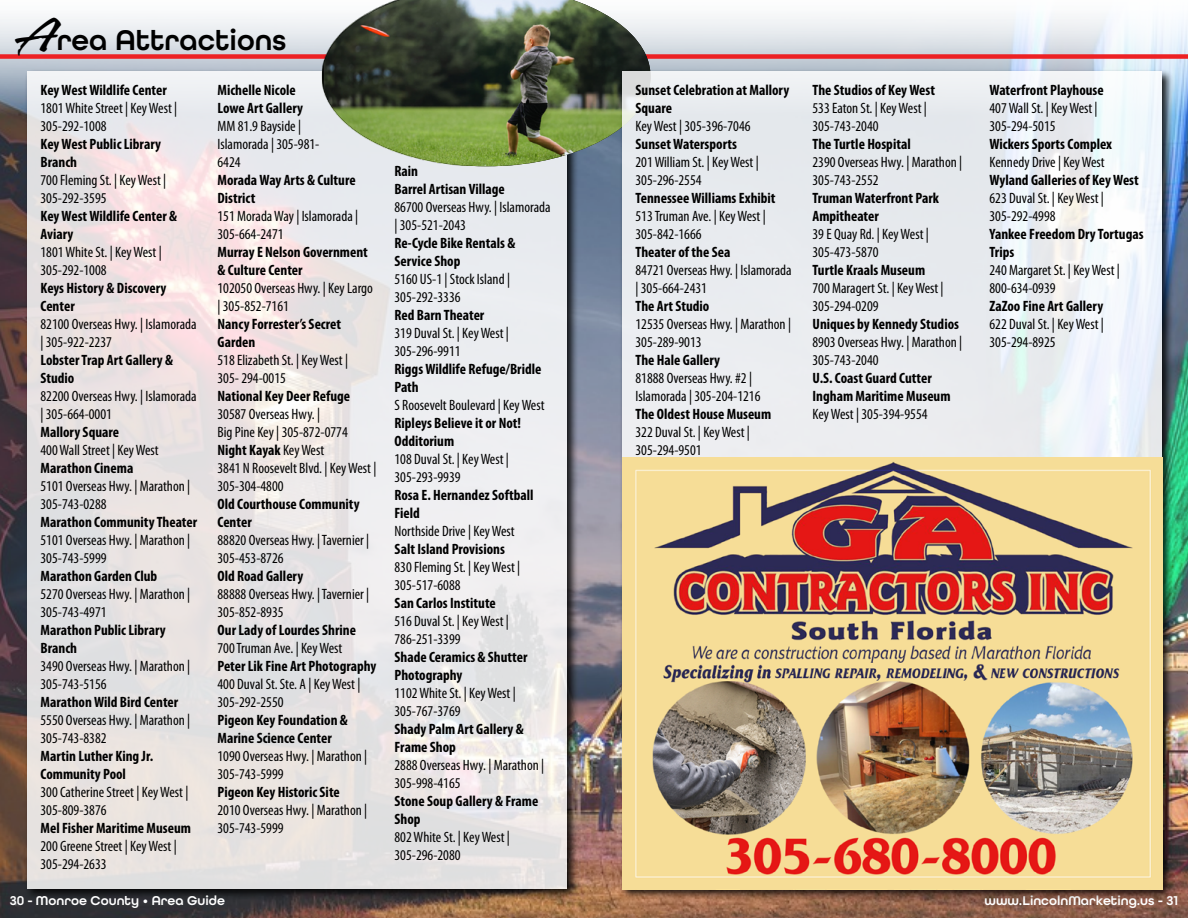
<style>
.page{position:relative;width:1188px;height:918px;background:#fff}
.page>*{position:absolute;margin:0;border:0;box-sizing:border-box;transform-origin:0 0}
.t1{font:600 30px "All Round Gothic";color:#000}
.t2{font:condensed 15px/18px "Myriad Pro";color:#000}
.t3{font:700 condensed 15px/18px "Myriad Pro";color:#000}
.t4{font:600 13.5px "All Round Gothic";color:#fff}
.s1{font-family:"Lambo Hmk";font-weight:700;font-size:45px}
.s2{font-weight:700}
</style>
<div class="page">
<img style="left:0;top:16px;width:1188px;height:902px">
<img style="left:25px;top:69px;width:554px;height:831px">
<svg style="left:27px;top:71px;width:540px;height:817px;background:#e9e6e6"></svg>
<div style="left:0;top:54px;width:1188px;height:5px;background:#ed2124"></div>
<img style="left:324px;top:0;width:327px;height:166px">
<img style="left:620px;top:69px;width:554px;height:831px">
<div style="left:622px;top:71px;width:540px;height:817px;background:linear-gradient(to right,#e7e9ec,#eef2f6)"></div>
<img style="left:622px;top:457px;width:540px;height:432px">
<h1 class="t1" style="left:14px;top:22px;width:275px"><span class="s1">A</span>rea Attractions</h1>
<p class="t3" style="left:40px;top:80px;width:128px">Key West Wildlife Center</p>
<p class="t2" style="left:40px;top:99px;width:138px">1801 White Street | Key West |<br>305-292-1008</p>
<p class="t3" style="left:40px;top:134px;width:122px">Key West Public Library<br>Branch</p>
<p class="t2" style="left:40px;top:171px;width:127px">700 Fleming St. | Key West |<br>305-292-3595</p>
<p class="t3" style="left:40px;top:206px;width:138px">Key West Wildlife Center &amp;<br>Aviary</p>
<p class="t2" style="left:40px;top:243px;width:123px">1801 White St. | Key West |<br>305-292-1008</p>
<p class="t3" style="left:40px;top:278px;width:127px">Keys History &amp; Discovery<br>Center</p>
<p class="t2" style="left:40px;top:315px;width:158px">82100 Overseas Hwy. | Islamorada | 305-922-2237</p>
<p class="t3" style="left:40px;top:350px;width:134px">Lobster Trap Art Gallery &amp;<br>Studio</p>
<p class="t2" style="left:40px;top:387px;width:158px">82200 Overseas Hwy. | Islamorada | 305-664-0001</p>
<p class="t3" style="left:40px;top:422px;width:80px">Mallory Square</p>
<p class="t2" style="left:40px;top:441px;width:120px">400 Wall Street | Key West</p>
<p class="t3" style="left:40px;top:458px;width:94px">Marathon Cinema</p>
<p class="t2" style="left:40px;top:477px;width:151px">5101 Overseas Hwy. | Marathon |<br>305-743-0288</p>
<p class="t3" style="left:40px;top:512px;width:158px">Marathon Community Theater</p>
<p class="t2" style="left:40px;top:531px;width:151px">5101 Overseas Hwy. | Marathon |<br>305-743-5999</p>
<p class="t3" style="left:40px;top:566px;width:118px">Marathon Garden Club</p>
<p class="t2" style="left:40px;top:585px;width:151px">5270 Overseas Hwy. | Marathon |<br>305-743-4971</p>
<p class="t3" style="left:40px;top:620px;width:127px">Marathon Public Library<br>Branch</p>
<p class="t2" style="left:40px;top:657px;width:151px">3490 Overseas Hwy. | Marathon |<br>305-743-5156</p>
<p class="t3" style="left:40px;top:692px;width:139px">Marathon Wild Bird Center</p>
<p class="t2" style="left:40px;top:711px;width:151px">5550 Overseas Hwy. | Marathon |<br>305-743-8382</p>
<p class="t3" style="left:40px;top:746px;width:114px">Martin Luther King Jr.<br>Community Pool</p>
<p class="t2" style="left:40px;top:783px;width:149px">300 Catherine Street | Key West |<br>305-809-3876</p>
<p class="t3" style="left:40px;top:818px;width:152px">Mel Fisher Maritime Museum</p>
<p class="t2" style="left:40px;top:837px;width:138px">200 Greene Street | Key West |<br>305-294-2633</p>
<p class="t3" style="left:218px;top:80px;width:87px">Michelle Nicole<br>Lowe Art Gallery</p>
<p class="t2" style="left:218px;top:117px;width:103px">MM 81.9 Bayside |<br>Islamorada | 305-981-<br>6424</p>
<p class="t3" style="left:218px;top:170px;width:140px">Morada Way Arts &amp; Culture<br>District</p>
<p class="t2" style="left:218px;top:207px;width:142px">151 Morada Way | Islamorada |<br>305-664-2471</p>
<p class="t3" style="left:218px;top:242px;width:152px">Murray E Nelson Government &amp; Culture Center</p>
<p class="t2" style="left:218px;top:279px;width:157px">102050 Overseas Hwy. | Key Largo | 305-852-7161</p>
<p class="t3" style="left:218px;top:314px;width:125px">Nancy Forrester’s Secret<br>Garden</p>
<p class="t2" style="left:218px;top:351px;width:132px">518 Elizabeth St. | Key West |<br>305- 294-0015</p>
<p class="t3" style="left:218px;top:386px;width:134px">National Key Deer Refuge</p>
<p class="t2" style="left:218px;top:405px;width:160px">30587 Overseas Hwy. |<br>Big Pine Key | 305-872-0774<br><span class="s2">Night Kayak</span> Key West<br>3841 N Roosevelt Blvd. | Key West |<br>305-304-4800</p>
<p class="t3" style="left:218px;top:494px;width:144px">Old Courthouse Community<br>Center</p>
<p class="t2" style="left:218px;top:531px;width:153px">88820 Overseas Hwy. | Tavernier |<br>305-453-8726</p>
<p class="t3" style="left:218px;top:566px;width:87px">Old Road Gallery</p>
<p class="t2" style="left:218px;top:585px;width:153px">88888 Overseas Hwy. | Tavernier |<br>305-852-8935</p>
<p class="t3" style="left:218px;top:620px;width:140px">Our Lady of Lourdes Shrine</p>
<p class="t2" style="left:218px;top:639px;width:126px">700 Truman Ave. | Key West</p>
<p class="t3" style="left:218px;top:656px;width:161px">Peter Lik Fine Art Photography</p>
<p class="t2" style="left:218px;top:675px;width:144px">400 Duval St. Ste. A | Key West |<br>305-292-2550</p>
<p class="t3" style="left:218px;top:710px;width:132px">Pigeon Key Foundation &amp;<br>Marine Science Center</p>
<p class="t2" style="left:218px;top:747px;width:151px">1090 Overseas Hwy. | Marathon |<br>305-743-5999</p>
<p class="t3" style="left:218px;top:782px;width:124px">Pigeon Key Historic Site</p>
<p class="t2" style="left:218px;top:801px;width:151px">2010 Overseas Hwy. | Marathon |<br>305-743-5999</p>
<p class="t3" style="left:394px;top:161px;width:112px">Rain<br>Barrel Artisan Village</p>
<p class="t2" style="left:394px;top:198px;width:158px">86700 Overseas Hwy. | Islamorada | 305-521-2043</p>
<p class="t3" style="left:394px;top:233px;width:122px">Re-Cycle Bike Rentals &amp;<br>Service Shop</p>
<p class="t2" style="left:394px;top:270px;width:117px">5160 US-1 | Stock Island |<br>305-292-3336</p>
<p class="t3" style="left:394px;top:305px;width:91px">Red Barn Theater</p>
<p class="t2" style="left:394px;top:324px;width:116px">319 Duval St. | Key West |<br>305-296-9911</p>
<p class="t3" style="left:394px;top:359px;width:148px">Riggs Wildlife Refuge/Bridle<br>Path</p>
<p class="t2" style="left:394px;top:396px;width:152px">S Roosevelt Boulevard | Key West</p>
<p class="t3" style="left:394px;top:413px;width:128px">Ripleys Believe it or Not!<br>Odditorium</p>
<p class="t2" style="left:394px;top:450px;width:116px">108 Duval St. | Key West |<br>305-293-9939</p>
<p class="t3" style="left:394px;top:485px;width:141px">Rosa E. Hernandez Softball<br>Field</p>
<p class="t2" style="left:394px;top:522px;width:122px">Northside Drive | Key West</p>
<p class="t3" style="left:394px;top:539px;width:112px">Salt Island Provisions</p>
<p class="t2" style="left:394px;top:558px;width:127px">830 Fleming St. | Key West |<br>305-517-6088</p>
<p class="t3" style="left:394px;top:593px;width:103px">San Carlos Institute</p>
<p class="t2" style="left:394px;top:612px;width:116px">516 Duval St. | Key West |<br>786-251-3399</p>
<p class="t3" style="left:394px;top:647px;width:135px">Shade Ceramics &amp; Shutter<br>Photography</p>
<p class="t2" style="left:394px;top:684px;width:123px">1102 White St. | Key West |<br>305-767-3769</p>
<p class="t3" style="left:394px;top:719px;width:131px">Shady Palm Art Gallery &amp;<br>Frame Shop</p>
<p class="t2" style="left:394px;top:756px;width:151px">2888 Overseas Hwy. | Marathon |<br>305-998-4165</p>
<p class="t3" style="left:394px;top:791px;width:145px">Stone Soup Gallery &amp; Frame<br>Shop</p>
<p class="t2" style="left:394px;top:828px;width:117px">802 White St. | Key West |<br>305-296-2080</p>
<p class="t3" style="left:636px;top:80px;width:155px">Sunset Celebration at Mallory<br>Square</p>
<p class="t2" style="left:636px;top:117px;width:117px">Key West | 305-396-7046</p>
<p class="t3" style="left:636px;top:134px;width:103px">Sunset Watersports</p>
<p class="t2" style="left:636px;top:153px;width:125px">201 William St. | Key West |<br>305-296-2554</p>
<p class="t3" style="left:636px;top:188px;width:142px">Tennessee Williams Exhibit</p>
<p class="t2" style="left:636px;top:207px;width:132px">513 Truman Ave. | Key West |<br>305-842-1666</p>
<p class="t3" style="left:636px;top:242px;width:96px">Theater of the Sea</p>
<p class="t2" style="left:636px;top:261px;width:158px">84721 Overseas Hwy. | Islamorada | 305-664-2431</p>
<p class="t3" style="left:636px;top:296px;width:75px">The Art Studio</p>
<p class="t2" style="left:636px;top:315px;width:157px">12535 Overseas Hwy. | Marathon |<br>305-289-9013</p>
<p class="t3" style="left:636px;top:350px;width:86px">The Hale Gallery</p>
<p class="t2" style="left:636px;top:369px;width:127px">81888 Overseas Hwy. #2 |<br>Islamorada | 305-204-1216</p>
<p class="t3" style="left:636px;top:404px;width:137px">The Oldest House Museum</p>
<p class="t2" style="left:636px;top:423px;width:116px">322 Duval St. | Key West |<br>305-294-9501</p>
<p class="t3" style="left:813px;top:80px;width:124px">The Studios of Key West</p>
<p class="t2" style="left:813px;top:99px;width:116px">533 Eaton St. | Key West |<br>305-743-2040</p>
<p class="t3" style="left:813px;top:134px;width:100px">The Turtle Hospital</p>
<p class="t2" style="left:813px;top:153px;width:151px">2390 Overseas Hwy. | Marathon |<br>305-743-2552</p>
<p class="t3" style="left:813px;top:188px;width:128px">Truman Waterfront Park<br>Ampitheater</p>
<p class="t2" style="left:813px;top:225px;width:118px">39 E Quay Rd. | Key West |<br>305-473-5870</p>
<p class="t3" style="left:813px;top:260px;width:114px">Turtle Kraals Museum</p>
<p class="t2" style="left:813px;top:279px;width:133px">700 Maragert St. | Key West |<br>305-294-0209</p>
<p class="t3" style="left:813px;top:314px;width:148px">Uniques by Kennedy Studios</p>
<p class="t2" style="left:813px;top:333px;width:151px">8903 Overseas Hwy. | Marathon |<br>305-743-2040</p>
<p class="t3" style="left:813px;top:368px;width:140px">U.S. Coast Guard Cutter<br>Ingham Maritime Museum</p>
<p class="t2" style="left:813px;top:405px;width:117px">Key West | 305-394-9554</p>
<p class="t3" style="left:990px;top:80px;width:116px">Waterfront Playhouse</p>
<p class="t2" style="left:990px;top:99px;width:110px">407 Wall St. | Key West |<br>305-294-5015</p>
<p class="t3" style="left:990px;top:134px;width:124px">Wickers Sports Complex</p>
<p class="t2" style="left:990px;top:153px;width:117px">Kennedy Drive | Key West</p>
<p class="t3" style="left:990px;top:170px;width:151px">Wyland Galleries of Key West</p>
<p class="t2" style="left:990px;top:189px;width:116px">623 Duval St. | Key West |<br>305-292-4998</p>
<p class="t3" style="left:990px;top:224px;width:156px">Yankee Freedom Dry Tortugas<br>Trips</p>
<p class="t2" style="left:990px;top:261px;width:132px">240 Margaret St. | Key West |<br>800-634-0939</p>
<p class="t3" style="left:990px;top:296px;width:115px">ZaZoo Fine Art Gallery</p>
<p class="t2" style="left:990px;top:315px;width:116px">622 Duval St. | Key West |<br>305-294-8925</p>
<p class="t4" style="left:10px;top:893px;width:217px">30 - Monroe County • Area Guide</p>
<p class="t4" style="left:985px;top:893px;width:195px">www.LincolnMarketing.us - 31</p>
</div>
